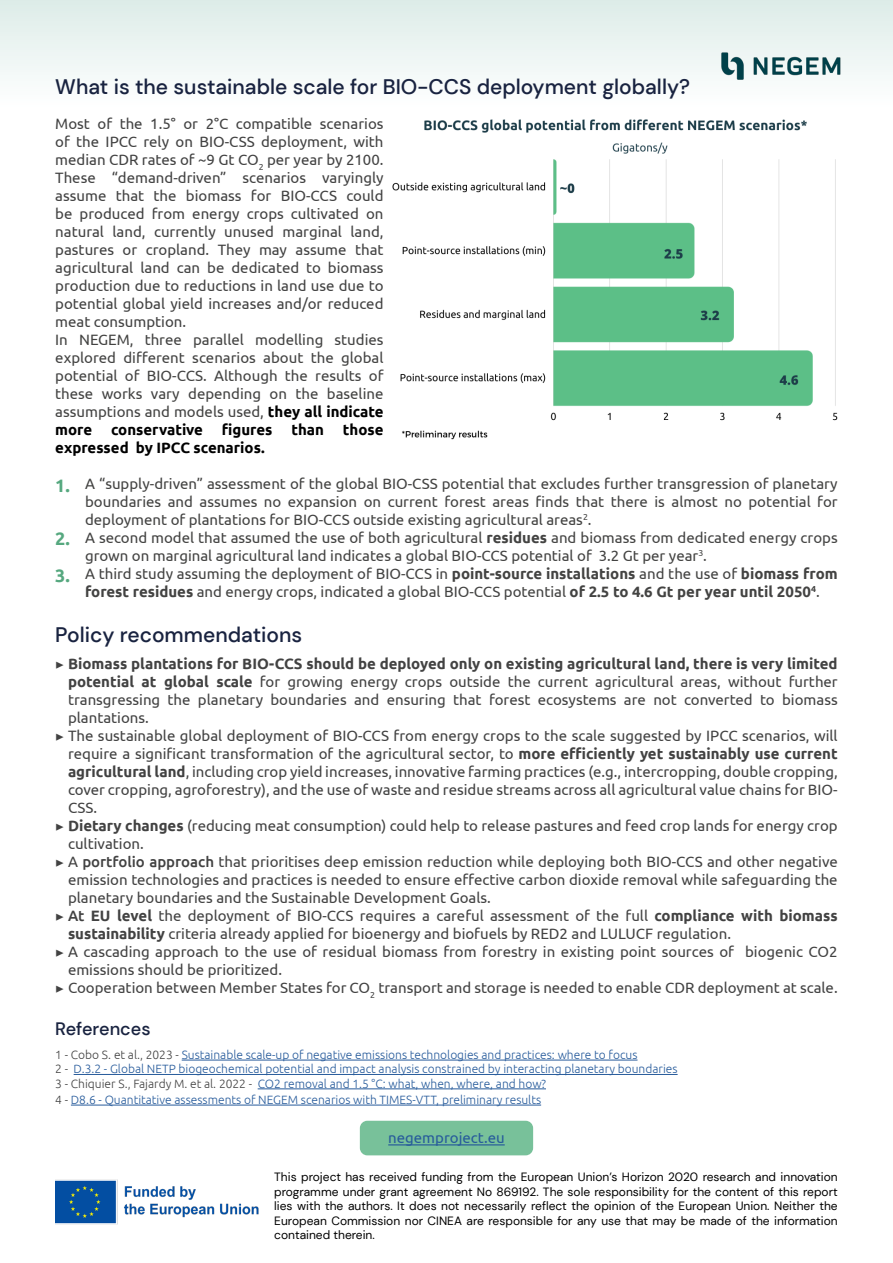
<style>
.page{position:relative;width:893px;height:1263px;background:#fff}
.page>*{position:absolute;margin:0;border:0;box-sizing:border-box;transform-origin:0 0}
.t1{font:500 21px "DM Sans";color:#192340}
.t2{font:500 18px "DM Sans";color:#192340}
.t3{font:700 18px/36.6px "Ubuntu";color:#56a87f}
.t4{font:15px/18px "Ubuntu";color:#424242;text-align:justify}
.t5{font:15px/18px "Ubuntu";color:#434342}
.t6{font:700 15px "Ubuntu";color:#424242}
.t7{font:700 15px "Ubuntu";color:#000}
.t8{font:15px "Ubuntu";color:#275b9b}
.t9{font:300 12px/14.4px "Ubuntu";color:#275b9b}
.t10{font:12px/14.4px "DM Sans";color:#000;text-align:justify}
.s1{font-weight:700;color:#000}
.s2{font-weight:700}
.s3{font-family:"Minion Pro";font-weight:400}
.s4{font-family:"Minion Pro"}
.s5{font-weight:500}
.s6{color:#424242}
</style>
<div class="page">
<div style="left:0;top:0;width:893px;height:106px;background:linear-gradient(to bottom,#ddece8,#fefeff)"></div>
<img style="left:55px;top:1179px;width:204px;height:46px">
<img style="left:717px;top:47px;width:127px;height:39px">
<hr style="left:182px;top:1060px;width:455px;height:1px;background:#275b9b">
<hr style="left:74px;top:1074px;width:604px;height:1px;background:#275b9b">
<hr style="left:258px;top:1088px;width:288px;height:1px;background:#275b9b">
<hr style="left:71px;top:1105px;width:470px;height:1px;background:#275b9b">
<div style="left:360px;top:1121px;width:173px;height:34px;background:#78c19a;border-radius:7px"></div>
<hr style="left:388px;top:1144px;width:117px;height:1px;background:#275b9b">
<img style="left:392px;top:119px;width:446px;height:321px">
<h1 class="t1" style="left:55px;top:74px;width:636px">What is the sustainable scale for BIO-CCS deployment globally?</h1>
<p class="t4" style="left:55px;top:114px;width:330px">Most of the 1.5° or 2°C compatible scenarios of the IPCC rely on BIO-CSS deployment, with median CDR rates of ~9 Gt CO<sub>2</sub> per year by 2100.<br>These “demand-driven” scenarios varyingly assume that the biomass for BIO-CCS could be produced from energy crops cultivated on natural land, currently unused marginal land, pastures or cropland. They may assume that agricultural land can be dedicated to biomass production due to reductions in land use due to potential global yield increases and/or reduced meat consumption.</p>
<p class="t5" style="left:55px;top:330px;width:330px;text-align:justify">In NEGEM, three parallel modelling studies explored different scenarios about the global potential of BIO-CCS. Although the results of these works vary depending on the baseline assumptions and models used, <span class="s1">they all indicate more</span></p>
<p class="t7" style="left:111px;top:421px;width:93px">conservative</p>
<p class="t7" style="left:222px;top:421px;width:52px">figures</p>
<p class="t7" style="left:291px;top:421px;width:34px">than</p>
<p class="t7" style="left:343px;top:421px;width:42px">those</p>
<p class="t7" style="left:55px;top:439px;width:211px">expressed by IPCC scenarios.</p>
<p class="t3" style="left:55px;top:467px;width:16px">1.</p>
<p class="t3" style="left:55px;top:520px;width:16px">2.<br>3.</p>
<p class="t5" style="left:85px;top:474px;width:754px">A “supply-driven” assessment of the global BIO-CSS potential that excludes further transgression of planetary boundaries and assumes no expansion on current forest areas finds that there is almost no potential for deployment of plantations for BIO-CCS outside existing agricultural areas<sup>2</sup>.<br>A second model that assumed the use of both agricultural <span class="s2">residues</span> and biomass from dedicated energy crops grown on marginal agricultural land indicates a global BIO-CCS potential of 3.2 Gt per year<sup>3</sup>.<br>A third study assuming the deployment of BIO-CCS in <span class="s2">point-source installations</span> and the use of <span class="s2">biomass from forest residues</span> and energy crops, indicated a global BIO-CCS potential <span class="s2">of 2.5 to 4.6 Gt per year until 2050</span><sup>4</sup>.</p>
<h1 class="t1" style="left:55px;top:621px;width:248px">Policy recommendations</h1>
<p class="t6" style="left:55px;top:654px;width:784px"><span class="s3">▶</span> Biomass plantations for BIO-CCS should be deployed only on existing agricultural land, there is very limited</p>
<p class="t4" style="left:68px;top:672px;width:771px"><span class="s2">potential at global scale</span> for growing energy crops outside the current agricultural areas, without further</p>
<p class="t4" style="left:68px;top:690px;width:771px">transgressing the planetary boundaries and ensuring that forest ecosystems are not converted to biomass</p>
<p class="t4" style="left:68px;top:708px;width:82px">plantations.</p>
<p class="t4" style="left:55px;top:726px;width:784px"><span class="s4">▶</span> The sustainable global deployment of BIO-CCS from energy crops to the scale suggested by IPCC scenarios, will</p>
<p class="t4" style="left:68px;top:744px;width:771px">require a significant transformation of the agricultural sector, to <span class="s2">more efficiently yet sustainably use current</span></p>
<p class="t4" style="left:68px;top:762px;width:771px"><span class="s2">agricultural land</span>, including crop yield increases, innovative farming practices (e.g., intercropping, double cropping,</p>
<p class="t4" style="left:68px;top:780px;width:771px">cover cropping, agroforestry), and the use of waste and residue streams across all agricultural value chains for BIO-</p>
<p class="t4" style="left:68px;top:798px;width:31px">CSS.</p>
<p class="t4" style="left:55px;top:816px;width:784px"><span class="s4">▶</span> <span class="s2">Dietary changes</span> (reducing meat consumption) could help to release pastures and feed crop lands for energy crop</p>
<p class="t4" style="left:68px;top:834px;width:77px">cultivation.</p>
<p class="t4" style="left:55px;top:852px;width:784px"><span class="s4">▶</span> A <span class="s5">portfolio approach</span> that prioritises deep emission reduction while deploying both BIO-CCS and other negative</p>
<p class="t4" style="left:68px;top:870px;width:771px">emission technologies and practices is needed to ensure effective carbon dioxide removal while safeguarding the</p>
<p class="t4" style="left:68px;top:888px;width:424px">planetary boundaries and the Sustainable Development Goals.</p>
<p class="t4" style="left:55px;top:906px;width:784px"><span class="s4">▶</span> <span class="s5">At</span> <span class="s2">EU level</span> the deployment of BIO-CCS requires a careful assessment of the full <span class="s2">compliance with biomass</span></p>
<p class="t4" style="left:68px;top:924px;width:665px"><span class="s2">sustainability</span> criteria already applied for bioenergy and biofuels by RED2 and LULUCF regulation.</p>
<p class="t4" style="left:55px;top:942px;width:784px"><span class="s4">▶</span> A cascading approach to the use of residual biomass from forestry in existing point sources of biogenic CO2</p>
<p class="t4" style="left:68px;top:960px;width:216px">emissions should be prioritized.</p>
<p class="t4" style="left:55px;top:978px;width:784px"><span class="s4">▶</span> Cooperation between Member States for CO<sub>2</sub> transport and storage is needed to enable CDR deployment at scale.</p>
<p class="t2" style="left:55px;top:1018px;width:97px">References</p>
<p class="t9" style="left:55px;top:1047px;width:624px"><span class="s6">1 - Cobo S. et al., 2023 -</span> Sustainable scale-up of negative emissions technologies and practices: where to focus<br><span class="s6">2 -</span> D.3.2 - Global NETP biogeochemical potential and impact analysis constrained by interacting planetary boundaries<br><span class="s6">3 - Chiquier S., Fajardy M. et al. 2022 -</span> CO2 removal and 1.5 °C: what, when, where, and how?</p>
<p class="t9" style="left:55px;top:1092px;width:487px"><span class="s6">4 -</span> D8.6 - Quantitative assessments of NEGEM scenarios with TIMES-VTT, preliminary results</p>
<p class="t8" style="left:388px;top:1128px;width:118px">negemproject.eu</p>
<p class="t10" style="left:274px;top:1170px;width:565px">This project has received funding from the European Union’s Horizon 2020 research and innovation programme under grant agreement No 869192. The sole responsibility for the content of this report lies with the authors. It does not necessarily reflect the opinion of the European Union. Neither the European Commission nor CINEA are responsible for any use that may be made of the information contained therein.</p>
</div>
